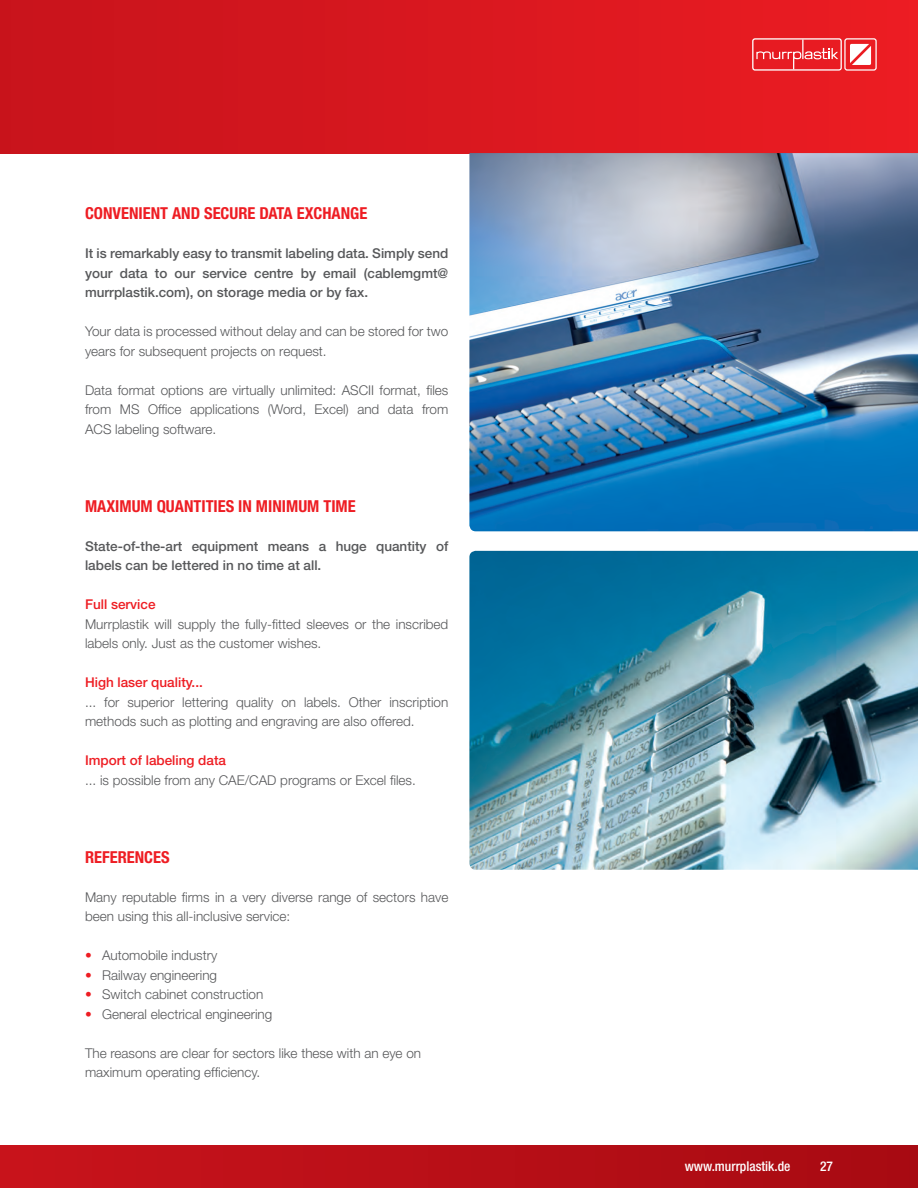
<style>
.page{position:relative;width:918px;height:1188px;background:#fff}
.page>*{position:absolute;margin:0;border:0;box-sizing:border-box;transform-origin:0 0}
.t1{font:700 condensed 16.5px "Helvetica Neue LT Pro";color:#ee1d23}
.t2{font:300 13.5px/19.5px "Helvetica Neue LT Pro";color:#57585a}
.t3{font:500 13.5px/19.5px "Helvetica Neue LT Pro";color:#57585a;text-align:justify}
.t4{font:500 13.5px "Helvetica Neue LT Pro";color:#ee1d23}
.t5{font:500 condensed 13.5px "Helvetica Neue LT Pro";color:#fff}
.s1{color:#ee1d23}
</style>
<div class="page">
<div style="left:0;top:1145px;width:918px;height:43px;background:linear-gradient(to right,#c9141c,#a80a12)"></div>
<div style="left:0;top:0;width:918px;height:153px;background:linear-gradient(to right,#c7131c,#ec1c23)"></div>
<div style="left:844px;top:38px;width:33px;height:33px;border:1px solid #fff;border-radius:2px"></div>
<svg style="left:850px;top:44px;width:21px;height:21px"></svg>
<div style="left:752px;top:38px;width:90px;height:33px;border:1px solid #fff;border-radius:2px"></div>
<svg style="left:756px;top:40px;width:82px;height:29px;background:#ea373c"></svg>
<img style="left:469px;top:153px;width:449px;height:378px">
<img style="left:469px;top:551px;width:449px;height:319px">
<p class="t1" style="left:85px;top:203px;width:188px">CONVENIENT AND SECURE DATA</p>
<p class="t1" style="left:297px;top:203px;width:72px">EXCHANGE</p>
<p class="t3" style="left:85px;top:244px;width:365px">It is remarkably easy to transmit labeling data. Simply send your data to our service centre by email (cablemgmt@ murrplastik.com), on storage media or by fax.</p>
<p class="t2" style="left:85px;top:321px;width:365px">Your data is processed without delay and can be stored for two years for subsequent projects on request.</p>
<p class="t2" style="left:85px;top:380px;width:365px;text-align:justify">Data format options are virtually unlimited: ASCII format, files from MS Office applications (Word, Excel) and data from ACS labeling software.</p>
<p class="t1" style="left:85px;top:496px;width:272px">MAXIMUM QUANTITIES IN MINIMUM TIME</p>
<p class="t3" style="left:85px;top:536px;width:365px">State-of-the-art equipment means a huge quantity of labels can be lettered in no time at all.</p>
<p class="t4" style="left:85px;top:596px;width:72px">Full service</p>
<p class="t2" style="left:85px;top:614px;width:365px">Murrplastik will supply the fully-fitted sleeves or the inscribed labels only. Just as the customer wishes.</p>
<p class="t4" style="left:85px;top:674px;width:119px">High laser quality...</p>
<p class="t2" style="left:85px;top:692px;width:365px">... for superior lettering quality on labels. Other inscription methods such as plotting and engraving are also offered.</p>
<p class="t4" style="left:85px;top:752px;width:143px">Import of labeling data</p>
<p class="t2" style="left:85px;top:770px;width:332px">... is possible from any CAE/CAD programs or Excel files.</p>
<p class="t1" style="left:85px;top:847px;width:85px">REFERENCES</p>
<p class="t2" style="left:85px;top:887px;width:365px">Many reputable firms in a very diverse range of sectors have been using this all-inclusive service:</p>
<p class="t2" style="left:85px;top:945px;width:134px"><span class="s1">•</span> Automobile industry</p>
<p class="t2" style="left:85px;top:965px;width:134px"><span class="s1">•</span> Railway engineering</p>
<p class="t2" style="left:85px;top:984px;width:180px"><span class="s1">•</span> Switch cabinet construction</p>
<p class="t2" style="left:85px;top:1004px;width:189px"><span class="s1">•</span> General electrical engineering</p>
<p class="t2" style="left:85px;top:1043px;width:338px">The reasons are clear for sectors like these with an eye on maximum operating efficiency.</p>
<p class="t5" style="left:685px;top:1158px;width:107px">www.murrplastik.de</p>
<p class="t5" style="left:820px;top:1158px;width:14px">27</p>
</div>
